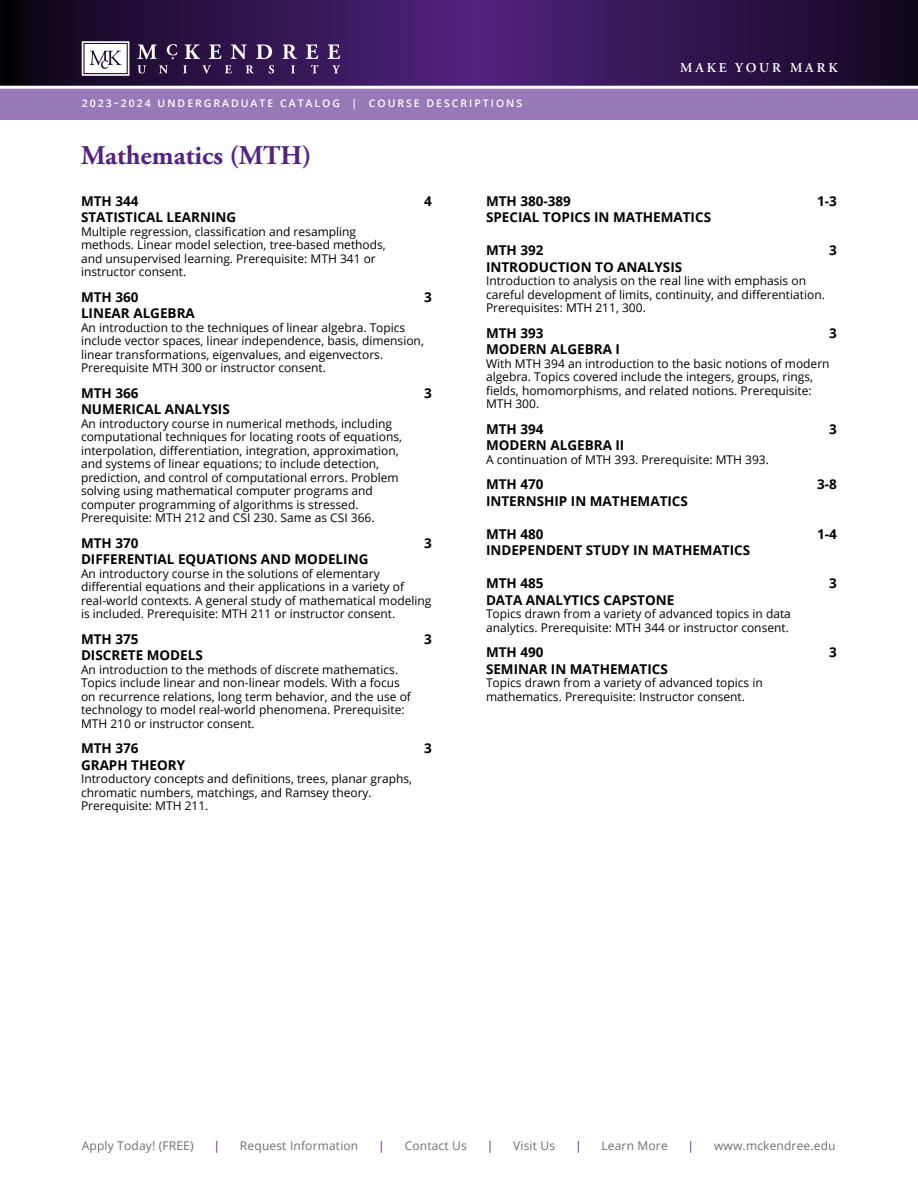
<style>
.page{position:relative;width:918px;height:1188px;background:#fff}
.page>*{position:absolute;margin:0;border:0;box-sizing:border-box;transform-origin:0 0}
.BodyHeads_18PurpleCo{font:700 27px "Adobe Garamond Pro";color:#522380}
.CourseDescHead9_11Se{font:700 13.5px "Open Sans";color:#000}
.t1{font:600 13.5px "Adobe Garamond Pro";letter-spacing:.215em;color:#fff}
.CourseDescBody7_8{font:12px/13.5px "Open Sans";color:#000}
.t2{font:12px "Open Sans";letter-spacing:.015em;color:#6d6e71}
.t3{font:12px "Open Sans";color:#522380}
.t4{font:600 10.5px "Open Sans";letter-spacing:.19em;color:#fff}
</style>
<div class="page">
<div style="left:0;top:86px;width:918px;height:34px;background:#9879b7"></div>
<svg style="left:0;top:0;width:918px;height:86px;background:#30154c"></svg>
<svg style="left:82px;top:41px;width:47px;height:35px"></svg>
<svg style="left:138px;top:44px;width:19px;height:15px"></svg>
<svg style="left:185px;top:44px;width:15px;height:15px"></svg>
<svg style="left:209px;top:44px;width:12px;height:15px"></svg>
<svg style="left:231px;top:44px;width:16px;height:15px"></svg>
<svg style="left:256px;top:44px;width:16px;height:15px"></svg>
<svg style="left:283px;top:44px;width:14px;height:15px"></svg>
<svg style="left:306px;top:44px;width:12px;height:15px"></svg>
<svg style="left:327px;top:44px;width:13px;height:15px"></svg>
<svg style="left:138px;top:65px;width:8px;height:9px"></svg>
<svg style="left:159px;top:65px;width:9px;height:8px"></svg>
<svg style="left:183px;top:65px;width:4px;height:8px"></svg>
<svg style="left:202px;top:65px;width:9px;height:9px"></svg>
<svg style="left:225px;top:65px;width:7px;height:8px"></svg>
<svg style="left:246px;top:65px;width:8px;height:8px"></svg>
<svg style="left:269px;top:65px;width:5px;height:9px"></svg>
<svg style="left:291px;top:65px;width:4px;height:8px"></svg>
<svg style="left:311px;top:65px;width:7px;height:8px"></svg>
<svg style="left:332px;top:65px;width:8px;height:8px"></svg>
<svg style="left:167px;top:44px;width:10px;height:15px"></svg>
<hr style="left:0;top:86px;width:918px;height:3px;background:#fff">
<p class="t1" style="left:680px;top:60px;width:159px">MAKE YOUR MARK</p>
<p class="t4" style="left:82px;top:96px;width:442px">2023–2024 UNDERGRADUATE CATALOG | COURSE DESCRIPTIONS</p>
<p class="BodyHeads_18PurpleCo" style="left:81px;top:139px;width:232px">Mathematics (MTH)</p>
<p class="CourseDescHead9_11Se" style="left:81px;top:191px;width:59px">MTH 344</p>
<p class="CourseDescHead9_11Se" style="left:424px;top:191px;width:9px">4</p>
<p class="CourseDescHead9_11Se" style="left:81px;top:208px;width:157px">STATISTICAL LEARNING</p>
<p class="CourseDescBody7_8" style="left:81px;top:224px;width:306px">Multiple regression, classification and resampling methods. Linear model selection, tree-based methods, and unsupervised learning. Prerequisite: MTH 341 or instructor consent.</p>
<p class="CourseDescHead9_11Se" style="left:81px;top:287px;width:59px">MTH 360</p>
<p class="CourseDescHead9_11Se" style="left:424px;top:287px;width:9px">3</p>
<p class="CourseDescHead9_11Se" style="left:81px;top:304px;width:115px">LINEAR ALGEBRA</p>
<p class="CourseDescBody7_8" style="left:81px;top:320px;width:344px">An introduction to the techniques of linear algebra. Topics include vector spaces, linear independence, basis, dimension, linear transformations, eigenvalues, and eigenvectors.<br>Prerequisite MTH 300 or instructor consent.</p>
<p class="CourseDescHead9_11Se" style="left:81px;top:383px;width:59px">MTH 366</p>
<p class="CourseDescHead9_11Se" style="left:424px;top:383px;width:9px">3</p>
<p class="CourseDescHead9_11Se" style="left:81px;top:400px;width:150px">NUMERICAL ANALYSIS</p>
<p class="CourseDescBody7_8" style="left:81px;top:416px;width:323px">An introductory course in numerical methods, including computational techniques for locating roots of equations, interpolation, differentiation, integration, approximation, and systems of linear equations; to include detection, prediction, and control of computational errors. Problem solving using mathematical computer programs and computer programming of algorithms is stressed.<br>Prerequisite: MTH 212 and CSI 230. Same as CSI 366.</p>
<p class="CourseDescHead9_11Se" style="left:81px;top:533px;width:59px">MTH 370</p>
<p class="CourseDescHead9_11Se" style="left:424px;top:533px;width:9px">3</p>
<p class="CourseDescHead9_11Se" style="left:81px;top:550px;width:289px">DIFFERENTIAL EQUATIONS AND MODELING</p>
<p class="CourseDescBody7_8" style="left:81px;top:566px;width:352px">An introductory course in the solutions of elementary differential equations and their applications in a variety of real-world contexts. A general study of mathematical modeling is included. Prerequisite: MTH 211 or instructor consent.</p>
<p class="CourseDescHead9_11Se" style="left:81px;top:629px;width:59px">MTH 375</p>
<p class="CourseDescHead9_11Se" style="left:424px;top:629px;width:9px">3</p>
<p class="CourseDescHead9_11Se" style="left:81px;top:646px;width:123px">DISCRETE MODELS</p>
<p class="CourseDescBody7_8" style="left:81px;top:662px;width:332px">An introduction to the methods of discrete mathematics.<br>Topics include linear and non-linear models. With a focus on recurrence relations, long term behavior, and the use of technology to model real-world phenomena. Prerequisite:<br>MTH 210 or instructor consent.</p>
<p class="CourseDescHead9_11Se" style="left:81px;top:739px;width:59px">MTH 376</p>
<p class="CourseDescHead9_11Se" style="left:424px;top:739px;width:9px">3</p>
<p class="CourseDescHead9_11Se" style="left:81px;top:755px;width:106px">GRAPH THEORY</p>
<p class="CourseDescBody7_8" style="left:81px;top:772px;width:333px">Introductory concepts and definitions, trees, planar graphs, chromatic numbers, matchings, and Ramsey theory.<br>Prerequisite: MTH 211.</p>
<p class="CourseDescHead9_11Se" style="left:486px;top:191px;width:86px">MTH 380-389</p>
<p class="CourseDescHead9_11Se" style="left:817px;top:191px;width:21px">1-3</p>
<p class="CourseDescHead9_11Se" style="left:486px;top:208px;width:227px">SPECIAL TOPICS IN MATHEMATICS</p>
<p class="CourseDescHead9_11Se" style="left:486px;top:241px;width:59px">MTH 392</p>
<p class="CourseDescHead9_11Se" style="left:829px;top:241px;width:9px">3</p>
<p class="CourseDescHead9_11Se" style="left:486px;top:257px;width:198px">INTRODUCTION TO ANALYSIS</p>
<p class="CourseDescBody7_8" style="left:486px;top:274px;width:340px">Introduction to analysis on the real line with emphasis on careful development of limits, continuity, and differentiation.<br>Prerequisites: MTH 211, 300.</p>
<p class="CourseDescHead9_11Se" style="left:486px;top:323px;width:59px">MTH 393</p>
<p class="CourseDescHead9_11Se" style="left:829px;top:323px;width:9px">3</p>
<p class="CourseDescHead9_11Se" style="left:486px;top:340px;width:135px">MODERN ALGEBRA I</p>
<p class="CourseDescBody7_8" style="left:486px;top:356px;width:345px">With MTH 394 an introduction to the basic notions of modern algebra. Topics covered include the integers, groups, rings, fields, homomorphisms, and related notions. Prerequisite:<br>MTH 300.</p>
<p class="CourseDescHead9_11Se" style="left:486px;top:419px;width:59px">MTH 394</p>
<p class="CourseDescHead9_11Se" style="left:829px;top:419px;width:9px">3</p>
<p class="CourseDescHead9_11Se" style="left:486px;top:436px;width:140px">MODERN ALGEBRA II</p>
<p class="CourseDescBody7_8" style="left:486px;top:452px;width:285px">A continuation of MTH 393. Prerequisite: MTH 393.</p>
<p class="CourseDescHead9_11Se" style="left:486px;top:475px;width:59px">MTH 470</p>
<p class="CourseDescHead9_11Se" style="left:817px;top:475px;width:21px">3-8</p>
<p class="CourseDescHead9_11Se" style="left:486px;top:491px;width:204px">INTERNSHIP IN MATHEMATICS</p>
<p class="CourseDescHead9_11Se" style="left:486px;top:524px;width:59px">MTH 480</p>
<p class="CourseDescHead9_11Se" style="left:817px;top:524px;width:21px">1-4</p>
<p class="CourseDescHead9_11Se" style="left:486px;top:541px;width:266px">INDEPENDENT STUDY IN MATHEMATICS</p>
<p class="CourseDescHead9_11Se" style="left:486px;top:574px;width:59px">MTH 485</p>
<p class="CourseDescHead9_11Se" style="left:829px;top:574px;width:9px">3</p>
<p class="CourseDescHead9_11Se" style="left:486px;top:590px;width:190px">DATA ANALYTICS CAPSTONE</p>
<p class="CourseDescBody7_8" style="left:486px;top:607px;width:306px">Topics drawn from a variety of advanced topics in data analytics. Prerequisite: MTH 344 or instructor consent.</p>
<p class="CourseDescHead9_11Se" style="left:486px;top:643px;width:59px">MTH 490</p>
<p class="CourseDescHead9_11Se" style="left:829px;top:643px;width:9px">3</p>
<p class="CourseDescHead9_11Se" style="left:486px;top:659px;width:183px">SEMINAR IN MATHEMATICS</p>
<p class="CourseDescBody7_8" style="left:486px;top:676px;width:278px">Topics drawn from a variety of advanced topics in mathematics. Prerequisite: Instructor consent.</p>
<p class="t2" style="left:82px;top:1138px;width:113px">Apply Today! (FREE)</p>
<p class="t3" style="left:213px;top:1138px;width:8px">|</p>
<p class="t2" style="left:240px;top:1138px;width:120px">Request Information</p>
<p class="t3" style="left:378px;top:1138px;width:8px">|</p>
<p class="t2" style="left:405px;top:1138px;width:64px">Contact Us</p>
<p class="t3" style="left:487px;top:1138px;width:8px">|</p>
<p class="t2" style="left:513px;top:1138px;width:43px">Visit Us</p>
<p class="t3" style="left:575px;top:1138px;width:8px">|</p>
<p class="t2" style="left:602px;top:1138px;width:68px">Learn More</p>
<p class="t3" style="left:688px;top:1138px;width:8px">|</p>
<p class="t2" style="left:714px;top:1138px;width:123px">www.mckendree.edu</p>
</div>
